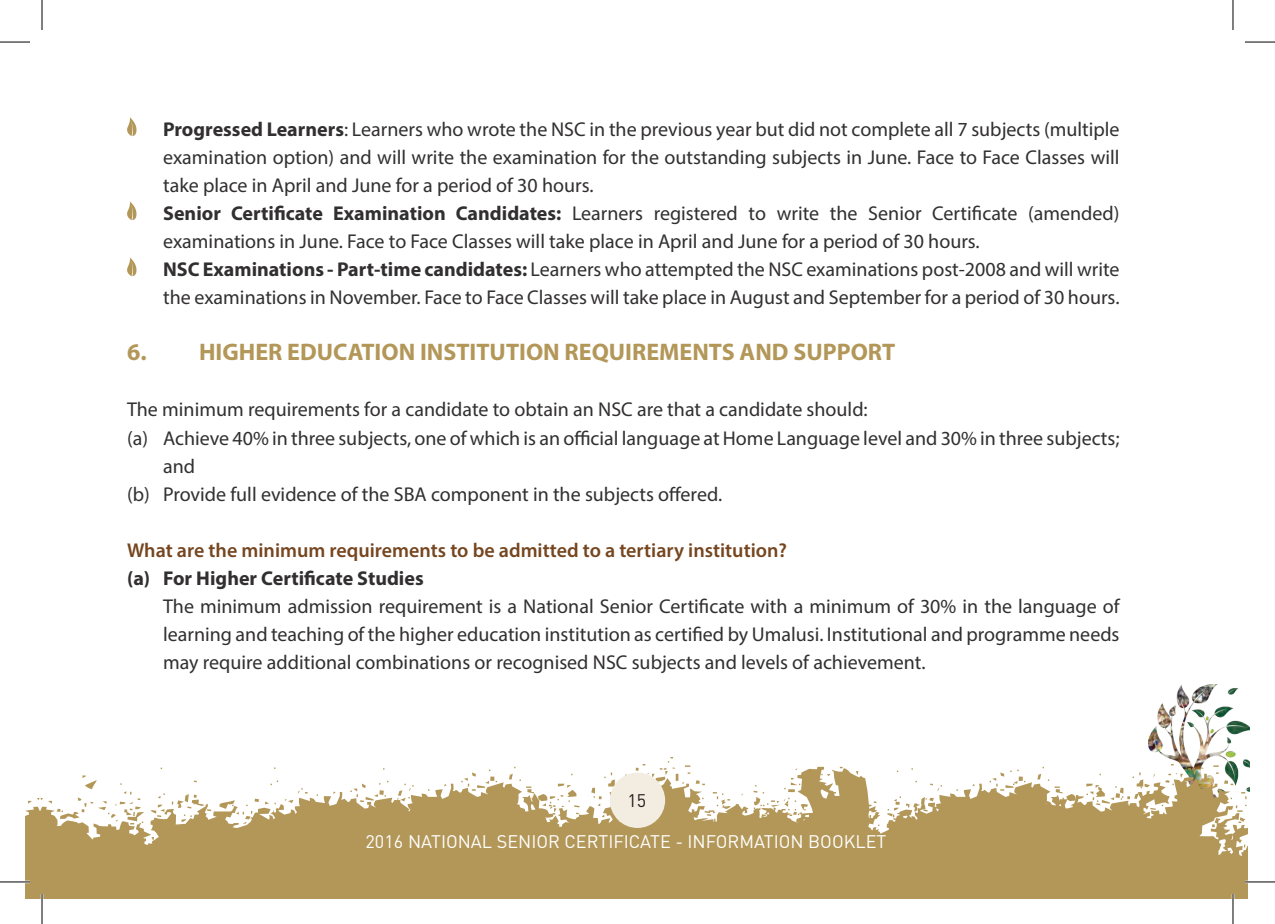
<style>
.page{position:relative;width:1275px;height:924px;background:#fff}
.page>*{position:absolute;margin:0;border:0;box-sizing:border-box;transform-origin:0 0}
.t1{font:700 24px "Myriad Pro";color:#b39758}
.t2{font:20px/28px "Myriad Pro";color:#312f30}
.t3{font:600 20px "Myriad Pro";color:#75461f}
.t4{font:700 20px "Myriad Pro";color:#312f30}
.t5{font:18px "DIN";color:#fff}
.t6{font:18px "DIN";color:#231f20}
.s1{font-weight:700}
</style>
<div class="page">
<img style="left:1148px;top:684px;width:102px;height:108px">
<svg style="left:40px;top:756px;width:1208px;height:142px;fill:#b39758"></svg>
<svg style="left:25px;top:797px;width:15px;height:101px;background:#bca36c"></svg>
<div style="left:610px;top:772px;width:55px;height:55px;background:#f3ede1;border-radius:50%"></div>
<svg style="left:127px;top:117px;width:10px;height:19px"></svg>
<svg style="left:127px;top:201px;width:10px;height:19px"></svg>
<svg style="left:127px;top:257px;width:10px;height:19px"></svg>
<hr style="left:0;top:880px;width:30px;height:2px;background:#fff">
<hr style="left:1245px;top:880px;width:30px;height:2px;background:#fff">
<hr style="left:41px;top:893px;width:2px;height:30px;background:#fff">
<hr style="left:1231px;top:893px;width:3px;height:30px;background:#fff">
<hr style="left:0;top:42px;width:30px;height:1px;background:#000">
<hr style="left:1245px;top:42px;width:30px;height:1px;background:#000">
<hr style="left:0;top:881px;width:30px;height:1px;background:#000">
<hr style="left:1245px;top:881px;width:30px;height:1px;background:#000">
<hr style="left:42px;top:0;width:1px;height:30px;background:#000">
<hr style="left:42px;top:893px;width:1px;height:30px;background:#000">
<hr style="left:1232px;top:0;width:1px;height:30px;background:#000">
<hr style="left:1232px;top:893px;width:1px;height:30px;background:#000">
<p class="t2" style="left:163px;top:115px;width:958px"><span class="s1">Progressed Learners</span>: Learners who wrote the NSC in the previous year but did not complete all 7 subjects (multiple examination option) and will write the examination for the outstanding subjects in June. Face to Face Classes will take place in April and June for a period of 30 hours.<br><span class="s1">Senior Certificate Examination Candidates:</span> Learners registered to write the Senior Certificate (amended) examinations in June. Face to Face Classes will take place in April and June for a period of 30 hours.<br><span class="s1">NSC Examinations - Part-time candidates:</span> Learners who attempted the NSC examinations post-2008 and will write the examinations in November. Face to Face Classes will take place in August and September for a period of 30 hours.</p>
<p class="t1" style="left:127px;top:336px;width:770px">6. HIGHER EDUCATION INSTITUTION REQUIREMENTS AND SUPPORT</p>
<p class="t2" style="left:127px;top:395px;width:742px">The minimum requirements for a candidate to obtain an NSC are that a candidate should:</p>
<p class="t2" style="left:127px;top:423px;width:994px">(a) Achieve 40% in three subjects, one of which is an official language at Home Language level and 30% in three subjects;</p>
<p class="t2" style="left:163px;top:451px;width:34px">and</p>
<p class="t2" style="left:127px;top:479px;width:596px">(b) Provide full evidence of the SBA component in the subjects offered.</p>
<p class="t3" style="left:127px;top:537px;width:661px">What are the minimum requirements to be admitted to a tertiary institution?</p>
<p class="t4" style="left:127px;top:564px;width:298px">(a) For Higher Certificate Studies</p>
<p class="t2" style="left:163px;top:591px;width:958px;text-align:justify">The minimum admission requirement is a National Senior Certificate with a minimum of 30% in the language of learning and teaching of the higher education institution as certified by Umalusi. Institutional and programme needs may require additional combinations or recognised NSC subjects and levels of achievement.</p>
<p class="t6" style="left:627px;top:790px;width:20px">15</p>
<p class="t5" style="left:365px;top:830px;width:522px">2016 NATIONAL SENIOR CERTIFICATE - INFORMATION BOOKLET</p>
</div>
